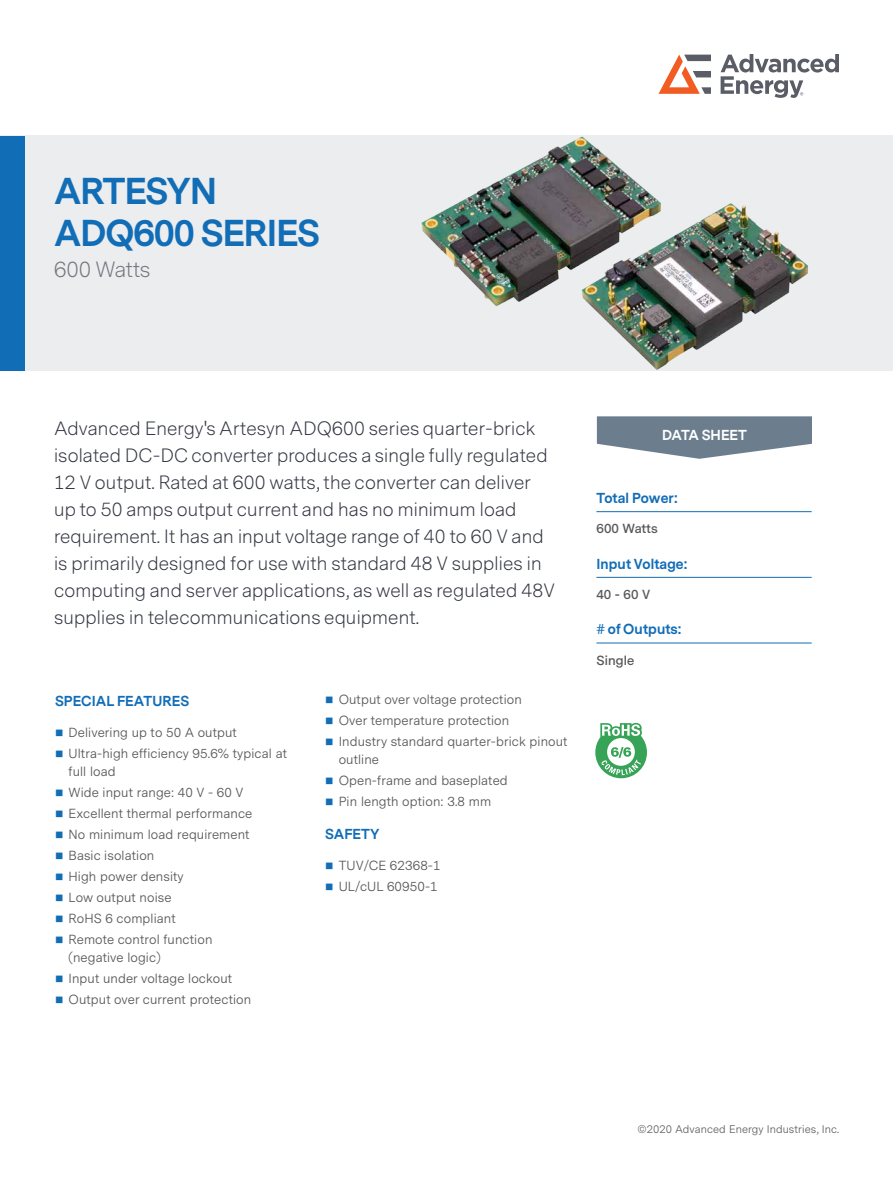
<style>
.page{position:relative;width:893px;height:1188px;background:#fff}
.page>*{position:absolute;margin:0;border:0;box-sizing:border-box;transform-origin:0 0}
.t1{font:700 34.95px/41.8px "Messina Sans";letter-spacing:-.025em;color:#126db7}
.t2{font:300 20.55px "Messina Sans";letter-spacing:-.005em;color:#75767f}
.t3{font:300 18px/27px "Messina Sans";letter-spacing:.01em;color:#323640}
.t4{font:700 13.5px "Messina Sans";letter-spacing:.01em;color:#126db7}
.t5{font:700 13.5px "Messina Sans";color:#fff}
.t6{font:13.2px/18px "Messina Sans";letter-spacing:.01em;color:#57585a}
.t7{font:600 13.2px "Messina Sans";letter-spacing:.01em;color:#57585a}
.t8{font:11.1px "Messina Sans";letter-spacing:.01em;color:#636366}
.s1{color:#126db7}
</style>
<div class="page">
<div style="left:0;top:136px;width:893px;height:235px;background:#ebedef"></div>
<div style="left:0;top:136px;width:24px;height:235px;background:#126db7"></div>
<svg style="left:597px;top:416px;width:215px;height:43px"></svg>
<hr style="left:596px;top:511px;width:216px;height:1px;background:#126db7">
<hr style="left:596px;top:577px;width:216px;height:1px;background:#126db7">
<hr style="left:596px;top:643px;width:216px;height:1px;background:#126db7">
<img style="left:411px;top:135px;width:428px;height:235px">
<svg style="left:595px;top:723px;width:52px;height:55px"></svg>
<svg style="left:658px;top:55px;width:53px;height:39px"></svg>
<svg style="left:721px;top:54px;width:118px;height:44px"></svg>
<h1 class="t1" style="left:54px;top:171px;width:268px">ARTESYN<br>ADQ600 SERIES</h1>
<h2 class="t2" style="left:54px;top:256px;width:98px">600 Watts</h2>
<h3 class="t3" style="left:54px;top:415px;width:483px">Advanced Energy's Artesyn ADQ600 series quarter-brick</h3>
<p class="t5" style="left:662px;top:425px;width:86px">DATA SHEET</p>
<p class="t3" style="left:54px;top:442px;width:503px">isolated DC-DC converter produces a single fully regulated 12 V output. Rated at 600 watts, the converter can deliver up to 50 amps output current and has no minimum load requirement. It has an input voltage range of 40 to 60 V and is primarily designed for use with standard 48 V supplies in computing and server applications, as well as regulated 48V supplies in telecommunications equipment.</p>
<p class="t4" style="left:596px;top:488px;width:83px">Total Power:</p>
<p class="t7" style="left:596px;top:521px;width:63px">600 Watts</p>
<p class="t4" style="left:596px;top:554px;width:92px">Input Voltage:</p>
<p class="t7" style="left:596px;top:587px;width:55px">40 - 60 V</p>
<p class="t4" style="left:596px;top:620px;width:86px"># of Outputs:</p>
<p class="t7" style="left:596px;top:652px;width:39px">Single</p>
<p class="t4" style="left:55px;top:692px;width:136px">SPECIAL FEATURES</p>
<p class="t6" style="left:55px;top:724px;width:183px"><span class="s1">■</span> Delivering up to 50 A output</p>
<p class="t6" style="left:69px;top:745px;width:220px;text-indent:-14px"><span class="s1">■</span> Ultra-high efficiency 95.6% typical at full load</p>
<p class="t6" style="left:55px;top:784px;width:190px"><span class="s1">■</span> Wide input range: 40 V - 60 V</p>
<p class="t6" style="left:55px;top:805px;width:199px"><span class="s1">■</span> Excellent thermal performance</p>
<p class="t6" style="left:55px;top:826px;width:196px"><span class="s1">■</span> No minimum load requirement</p>
<p class="t6" style="left:55px;top:847px;width:101px"><span class="s1">■</span> Basic isolation</p>
<p class="t6" style="left:55px;top:868px;width:130px"><span class="s1">■</span> High power density</p>
<p class="t6" style="left:55px;top:889px;width:118px"><span class="s1">■</span> Low output noise</p>
<p class="t6" style="left:55px;top:910px;width:122px"><span class="s1">■</span> RoHS 6 compliant</p>
<p class="t6" style="left:69px;top:931px;width:145px;text-indent:-14px"><span class="s1">■</span> Remote control function (negative logic)</p>
<p class="t6" style="left:55px;top:970px;width:179px"><span class="s1">■</span> Input under voltage lockout</p>
<p class="t6" style="left:55px;top:991px;width:198px"><span class="s1">■</span> Output over current protection</p>
<p class="t6" style="left:325px;top:691px;width:198px"><span class="s1">■</span> Output over voltage protection</p>
<p class="t6" style="left:325px;top:712px;width:186px"><span class="s1">■</span> Over temperature protection</p>
<p class="t6" style="left:339px;top:733px;width:230px;text-indent:-14px"><span class="s1">■</span> Industry standard quarter-brick pinout outline</p>
<p class="t6" style="left:325px;top:772px;width:184px"><span class="s1">■</span> Open-frame and baseplated</p>
<p class="t6" style="left:325px;top:793px;width:168px"><span class="s1">■</span> Pin length option: 3.8 mm</p>
<p class="t4" style="left:325px;top:825px;width:56px">SAFETY</p>
<p class="t6" style="left:325px;top:857px;width:117px"><span class="s1">■</span> TUV/CE 62368-1</p>
<p class="t6" style="left:325px;top:878px;width:114px"><span class="s1">■</span> UL/cUL 60950-1</p>
<p class="t8" style="left:637px;top:1122px;width:203px">©2020 Advanced Energy Industries, Inc.</p>
</div>
